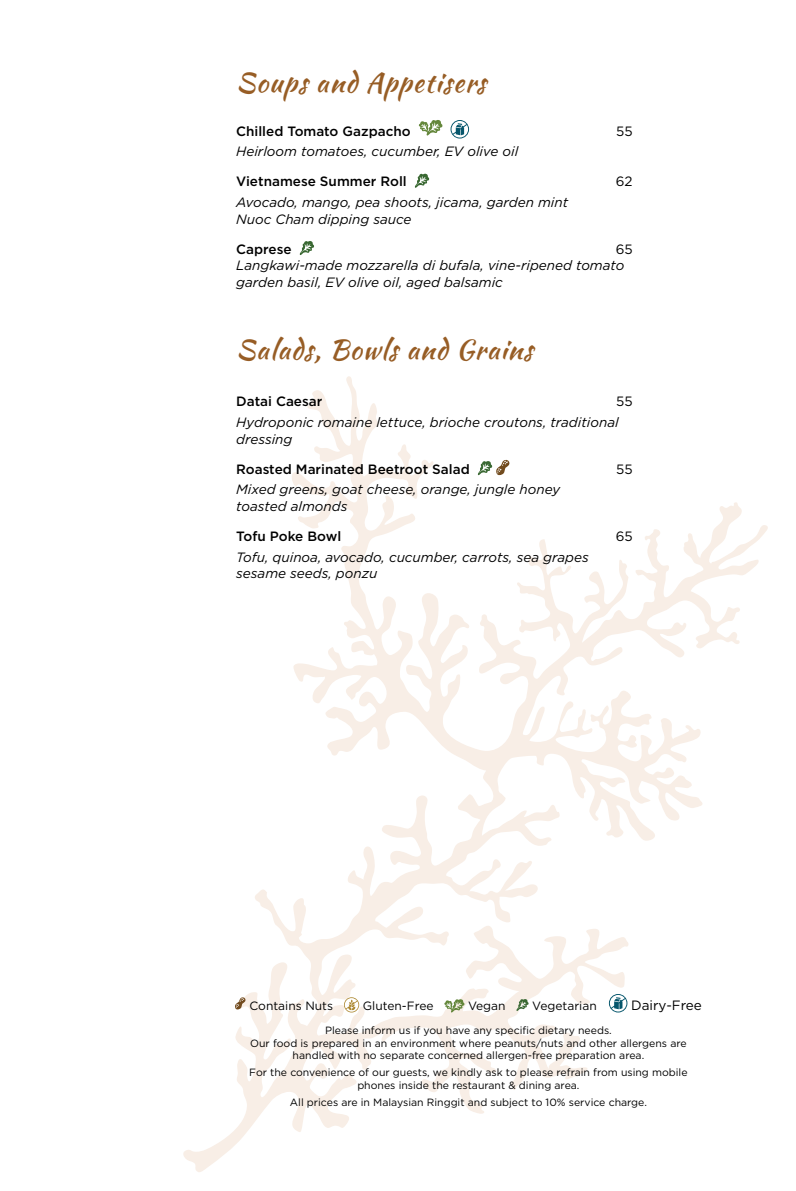
<style>
.page{position:relative;width:796px;height:1191px;background:#fff}
.page>*{position:absolute;margin:0;border:0;box-sizing:border-box;transform-origin:0 0}
.t1{font:27px "Kaushan Script";letter-spacing:.04em;color:#975d25}
.t2{font:italic 13.5px/16.5px "Gotham";color:#000}
.t3{font:500 13.5px "Gotham";color:#000}
.t4{font:13.5px "Gotham";color:#000}
.t5{font:12px "Gotham";color:#000}
.t6{font:10.5px/12.6px "Gotham";color:#000;text-align:center}
</style>
<div class="page">
<svg style="left:183px;top:376px;width:585px;height:796px"></svg>
<svg style="left:418px;top:120px;width:24px;height:16px"></svg>
<svg style="left:450px;top:120px;width:19px;height:18px"></svg>
<svg style="left:414px;top:173px;width:15px;height:15px"></svg>
<svg style="left:299px;top:241px;width:15px;height:14px"></svg>
<svg style="left:477px;top:459px;width:33px;height:16px"></svg>
<svg style="left:234px;top:997px;width:12px;height:12px"></svg>
<svg style="left:344px;top:997px;width:15px;height:15px"></svg>
<svg style="left:444px;top:999px;width:20px;height:13px"></svg>
<svg style="left:515px;top:998px;width:13px;height:13px"></svg>
<svg style="left:608px;top:994px;width:19px;height:18px"></svg>
<h1 class="t1" style="left:236px;top:63px;width:251px">Soups and Appetisers</h1>
<p class="t3" style="left:236px;top:122px;width:176px">Chilled Tomato Gazpacho</p>
<p class="t4" style="left:615px;top:122px;width:18px">55</p>
<p class="t2" style="left:236px;top:143px;width:283px">Heirloom tomatoes, cucumber, EV olive oil</p>
<p class="t3" style="left:236px;top:173px;width:172px">Vietnamese Summer Roll</p>
<p class="t4" style="left:615px;top:173px;width:18px">62</p>
<p class="t2" style="left:236px;top:194px;width:333px">Avocado, mango, pea shoots, jicama, garden mint<br>Nuoc Cham dipping sauce</p>
<p class="t3" style="left:236px;top:240px;width:57px">Caprese</p>
<p class="t4" style="left:615px;top:240px;width:18px">65</p>
<p class="t2" style="left:236px;top:257px;width:389px">Langkawi-made mozzarella di bufala, vine-ripened tomato garden basil, EV olive oil, aged balsamic</p>
<h1 class="t1" style="left:236px;top:329px;width:298px">Salads, Bowls and Grains</h1>
<p class="t3" style="left:236px;top:393px;width:88px">Datai Caesar</p>
<p class="t4" style="left:615px;top:393px;width:18px">55</p>
<p class="t2" style="left:236px;top:414px;width:384px">Hydroponic romaine lettuce, brioche croutons, traditional dressing</p>
<p class="t3" style="left:236px;top:460px;width:235px">Roasted Marinated Beetroot Salad</p>
<p class="t4" style="left:615px;top:460px;width:18px">55</p>
<p class="t2" style="left:236px;top:481px;width:325px">Mixed greens, goat cheese, orange, jungle honey toasted almonds</p>
<p class="t3" style="left:236px;top:527px;width:106px">Tofu Poke Bowl</p>
<p class="t4" style="left:615px;top:527px;width:18px">65</p>
<p class="t2" style="left:236px;top:548px;width:354px">Tofu, quinoa, avocado, cucumber, carrots, sea grapes sesame seeds, ponzu</p>
<p class="t5" style="left:249px;top:997px;width:85px">Contains Nuts</p>
<p class="t5" style="left:362px;top:997px;width:72px">Gluten-Free</p>
<p class="t5" style="left:468px;top:997px;width:39px">Vegan</p>
<p class="t5" style="left:532px;top:997px;width:66px">Vegetarian</p>
<p class="t4" style="left:630px;top:996px;width:72px">Dairy-Free</p>
<p class="t6" style="left:250px;top:1024px;width:437px">Please inform us if you have any specific dietary needs.<br>Our food is prepared in an environment where peanuts/nuts and other allergens are handled with no separate concerned allergen-free preparation area.</p>
<p class="t6" style="left:249px;top:1066px;width:439px">For the convenience of our guests, we kindly ask to please refrain from using mobile phones inside the restaurant &amp; dining area.</p>
<p class="t6" style="left:290px;top:1095px;width:358px">All prices are in Malaysian Ringgit and subject to 10% service charge.</p>
</div>
